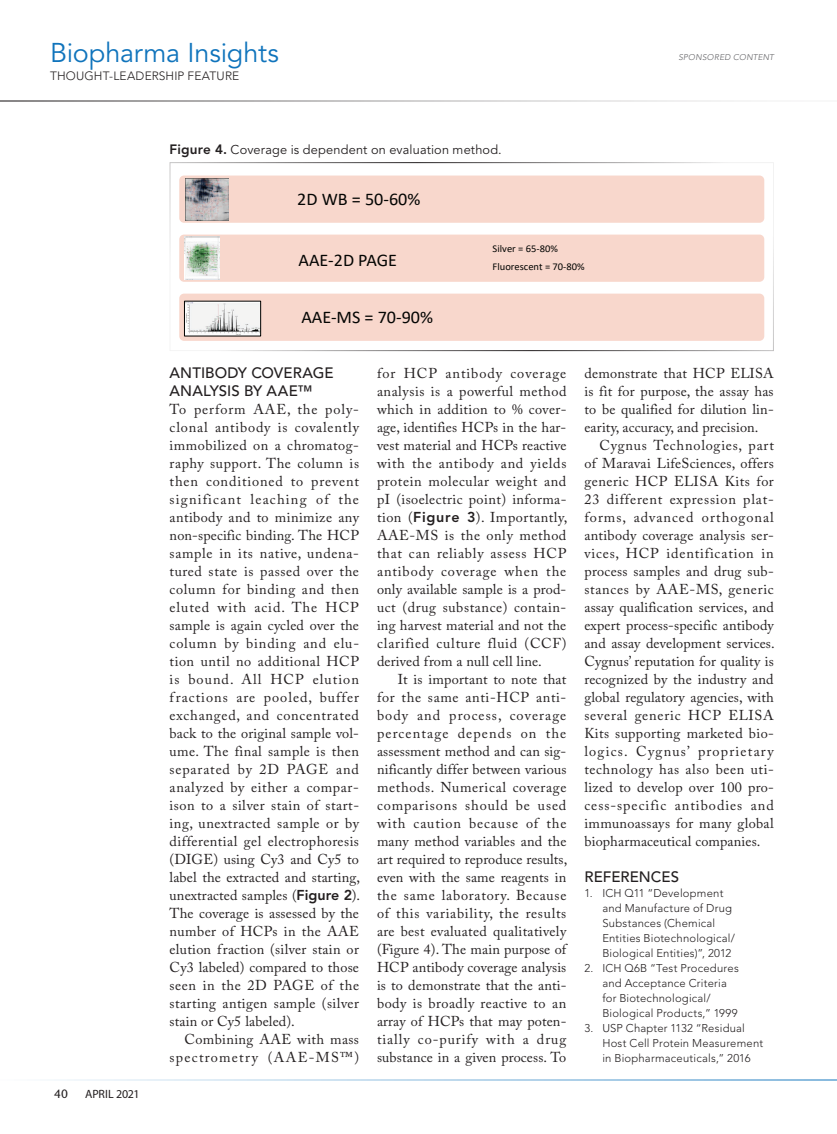
<style>
.page{position:relative;width:837px;height:1134px;background:#fff}
.page>*{position:absolute;margin:0;border:0;box-sizing:border-box;transform-origin:0 0}
.t1{font:27px "Avenir LT Std";letter-spacing:-.01em;color:#1074bc}
.t2{font:17.85px "Calibri";color:#040503}
.t3{font:500 15px/18px "Avenir LT Std";letter-spacing:.005em;color:#231f20}
.t4{font:14.25px/18px "Adobe Caslon Pro";letter-spacing:.015em;color:#231f20;text-align:justify}
.t5{font:12.75px "Avenir LT Std";letter-spacing:.015em;color:#231f20}
.t6{font:300 12px "Avenir LT Std";letter-spacing:.015em;color:#231f20}
.t7{font:12px "Myriad Pro";letter-spacing:-.015em;color:#231f20}
.t8{font:500 12px "Stone Sans Std";color:#231f20}
.t9{font:300 11.25px/15px "Avenir LT Std";letter-spacing:.02em;color:#231f20}
.t10{font:10.35px/17.9px "Calibri";color:#040503}
.t11{font:italic 300 8.25px "Avenir LT Std";letter-spacing:.025em;color:#636366}
.s1{font-weight:800;font-size:13.5px}
.s2{font-family:"Avenir LT Std";font-weight:800}
</style>
<div class="page">
<hr style="left:0;top:1080px;width:837px;height:1px;background:#1074bc">
<hr style="left:0;top:100px;width:837px;height:2px;background:#231f20">
<div style="left:179px;top:176px;width:585px;height:47px;background:#f8d7cc;border-radius:5px"></div>
<div style="left:179px;top:235px;width:585px;height:47px;background:#f8d7cc;border-radius:5px"></div>
<img style="left:219px;top:245px;width:1px;height:26px">
<div style="left:179px;top:294px;width:585px;height:47px;background:#f8d7cc;border-radius:5px"></div>
<img style="left:186px;top:178px;width:42px;height:42px">
<img style="left:185px;top:237px;width:34px;height:42px">
<img style="left:186px;top:303px;width:73px;height:31px">
<div style="left:184px;top:301px;width:77px;height:35px;border:1px solid #040503"></div>
<h1 class="t1" style="left:50px;top:37px;width:231px">Biopharma Insights</h1>
<p class="t6" style="left:50px;top:69px;width:191px">THOUGHT-LEADERSHIP FEATURE</p>
<p class="t5" style="left:170px;top:142px;width:334px"><span class="s1">Figure 4.</span> Coverage is dependent on evaluation method.</p>
<p class="t2" style="left:297px;top:187px;width:125px">2D WB = 50-60%</p>
<p class="t2" style="left:299px;top:247px;width:100px">AAE-2D PAGE</p>
<p class="t10" style="left:493px;top:239px;width:94px">Silver = 65-80%<br>Fluorescent = 70-80%</p>
<p class="t2" style="left:301px;top:305px;width:133px">AAE-MS = 70-90%</p>
<p class="t11" style="left:678px;top:53px;width:97px">SPONSORED CONTENT</p>
<p class="t8" style="left:54px;top:1087px;width:15px">40</p>
<p class="t7" style="left:85px;top:1087px;width:56px">APRIL 2021</p>
<p class="t3" style="left:170px;top:364px;width:166px">ANTIBODY COVERAGE<br>ANALYSIS BY AAE™</p>
<p class="t4" style="left:170px;top:400px;width:192px">To perform AAE, the poly&shy;clonal antibody is covalently immobilized on a chromatog&shy;raphy support. The column is then conditioned to prevent significant leaching of the antibody and to minimize any non-specific binding. The HCP sample in its native, undena&shy;tured state is passed over the column for binding and then eluted with acid. The HCP sample is again cycled over the column by binding and elu&shy;tion until no additional HCP is bound. All HCP elution fractions are pooled, buffer exchanged, and concentrated back to the original sample vol&shy;ume. The final sample is then separated by 2D PAGE and analyzed by either a compar&shy;ison to a silver stain of start&shy;ing, unextracted sample or by differential gel electrophoresis (DIGE) using Cy3 and Cy5 to label the extracted and starting, unextracted samples (<span class="s2">Figure 2</span>).<br>The coverage is assessed by the number of HCPs in the AAE elution fraction (silver stain or Cy3 labeled) compared to those seen in the 2D PAGE of the starting antigen sample (silver stain or Cy5 labeled).</p>
<p class="t4" style="left:170px;top:1030px;width:191px;text-align:right">Combining AAE with mass spectrometry (AAE-MS™)</p>
<p class="t4" style="left:377px;top:364px;width:192px">for HCP antibody coverage analysis is a powerful method which in addition to % cover&shy;age, identifies HCPs in the har&shy;vest material and HCPs reactive with the antibody and yields protein molecular weight and pI (isoelectric point) informa&shy;tion (<span class="s2">Figure 3</span>). Importantly, AAE-MS is the only method that can reliably assess HCP antibody coverage when the only available sample is a prod&shy;uct (drug substance) contain&shy;ing harvest material and not the clarified culture fluid (CCF) derived from a null cell line.</p>
<p class="t4" style="left:377px;top:670px;width:192px;text-indent:21px">It is important to note that for the same anti-HCP anti&shy;body and process, coverage percentage depends on the assessment method and can sig&shy;nificantly differ between various methods. Numerical coverage comparisons should be used with caution because of the many method variables and the art required to reproduce results, even with the same reagents in the same laboratory. Because of this variability, the results are best evaluated qualitatively (Figure 4). The main purpose of HCP antibody coverage analysis is to demonstrate that the anti&shy;body is broadly reactive to an array of HCPs that may poten&shy;tially co-purify with a drug substance in a given process. To</p>
<p class="t4" style="left:584px;top:364px;width:191px">demonstrate that HCP ELISA is fit for purpose, the assay has to be qualified for dilution lin&shy;earity, accuracy, and precision.</p>
<p class="t4" style="left:584px;top:436px;width:192px;text-indent:15px">Cygnus Technologies, part of Maravai LifeSciences, offers generic HCP ELISA Kits for 23 different expression plat&shy;forms, advanced orthogonal antibody coverage analysis ser&shy;vices, HCP identification in process samples and drug sub&shy;stances by AAE-MS, generic assay qualification services, and expert process-specific antibody and assay development services.<br>Cygnus’ reputation for quality is recognized by the industry and global regulatory agencies, with several generic HCP ELISA Kits supporting marketed bio&shy;logics. Cygnus’ proprietary technology has also been uti&shy;lized to develop over 100 pro&shy;cess-specific antibodies and immunoassays for many global biopharmaceutical companies.</p>
<p class="t3" style="left:584px;top:868px;width:96px">REFERENCES</p>
<p class="t9" style="left:602px;top:886px;width:134px;text-indent:-18px">1. ICH Q11 “Development and Manufacture of Drug<br>Substances (Chemical<br>Entities Biotechnological/<br>Biological Entities)”, 2012</p>
<p class="t9" style="left:602px;top:961px;width:138px;text-indent:-18px">2. ICH Q6B “Test Procedures and Acceptance Criteria for Biotechnological/<br>Biological Products,” 1999</p>
<p class="t9" style="left:602px;top:1021px;width:162px;text-indent:-18px">3. USP Chapter 1132 “Residual<br>Host Cell Protein Measurement in Biopharmaceuticals,” 2016</p>
</div>
